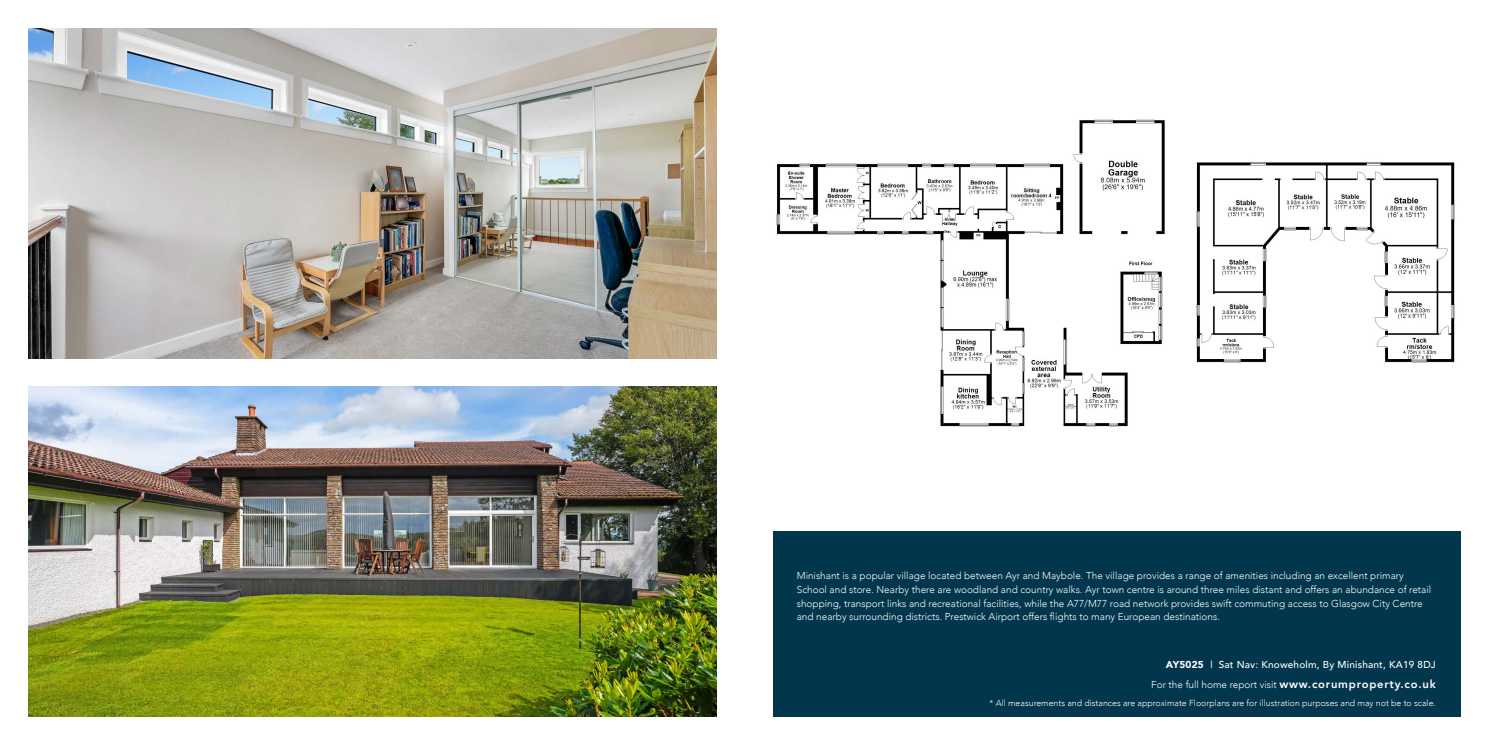
<style>
.page{position:relative;width:1489px;height:745px;background:#fff}
.page>*{position:absolute;margin:0;border:0;box-sizing:border-box;transform-origin:0 0}
.t1{font:300 10px/13.8px "Avenir";color:#fff}
.t2{font:500 10px/20px "Avenir";letter-spacing:.02em;color:#fff;text-align:right}
.t3{font:300 8.75px "Avenir";color:#fff}
.s1{font-weight:900}
.s2{font-weight:300}
.s3{font-weight:800;font-size:11.25px}
</style>
<div class="page">
<div style="left:772px;top:531px;width:688px;height:185px;background:#01364d"></div>
<img style="left:28px;top:386px;width:688px;height:330px">
<img style="left:28px;top:28px;width:688px;height:330px">
<img style="left:776px;top:119px;width:679px;height:308px">
<p class="t1" style="left:796px;top:568px;width:636px">Minishant is a popular village located between Ayr and Maybole. The village provides a range of amenities including an excellent primary School and store. Nearby there are woodland and country walks. Ayr town centre is around three miles distant and offers an abundance of retail shopping, transport links and recreational facilities, while the A77/M77 road network provides swift commuting access to Glasgow City Centre and nearby surrounding districts. Prestwick Airport offers flights to many European destinations.</p>
<p class="t2" style="left:1151px;top:653px;width:286px"><span class="s1">AY5025</span> | Sat Nav: Knoweholm, By Minishant, KA19 8DJ<br><span class="s2">For the full home report visit</span> <span class="s3">www.corumproperty.co.uk</span></p>
<p class="t3" style="left:989px;top:697px;width:448px">* All measurements and distances are approximate Floorplans are for illustration purposes and may not be to scale.</p>
</div>
